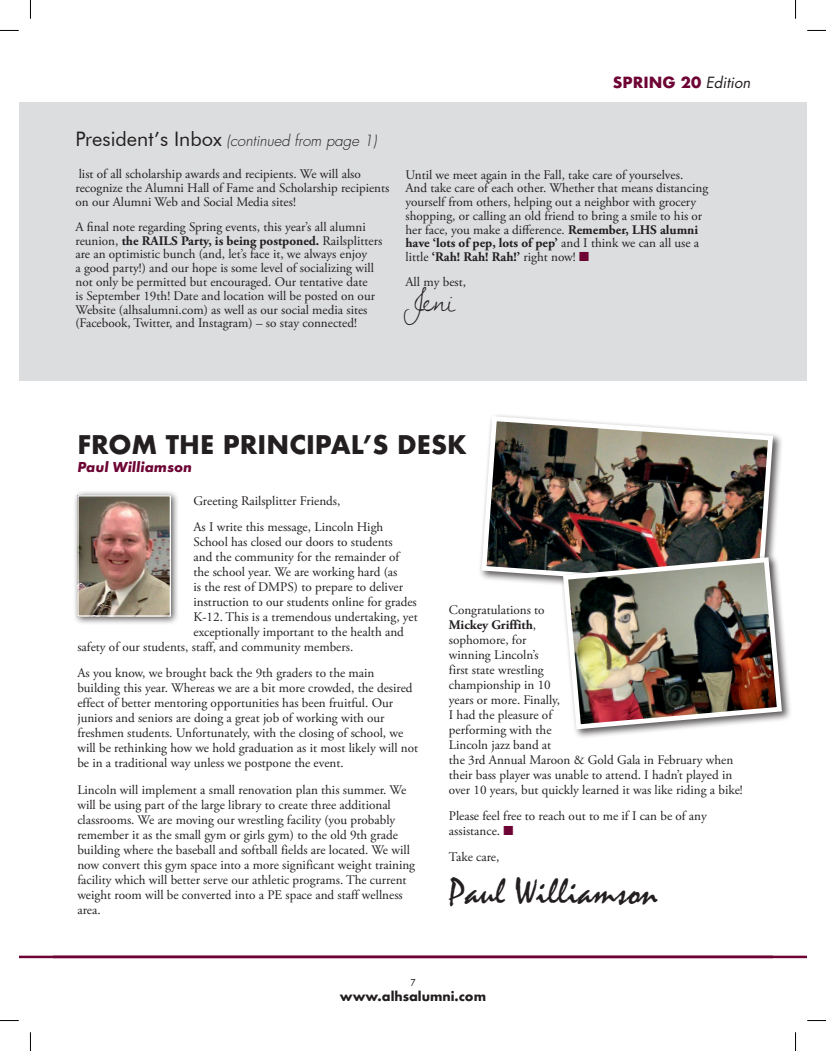
<style>
.page{position:relative;width:826px;height:1051px;background:#fff}
.page>*{position:absolute;margin:0;border:0;box-sizing:border-box;transform-origin:0 0}
.t1{font:37.5px "Mistral";color:#231f20}
.t2{font:30px "Dawningofa New Day";color:#231f20}
.t3{font:700 25px "Futura";color:#231f20}
.t4{font:italic 300 15px "Futura Std";color:#231f20}
.t5{font:700 15px "Futura";color:#6d0434}
.t6{font:15px "Futura TOT Bold Obli";color:#6d0434}
.t7{font:13.12px/15px "Adobe Garamond Pro";color:#231f20}
.t8{font:700 12.5px "Futura";color:#231f20}
.t9{font:10px "Futura BT";color:#231f20}
.s1{font-family:"Futura Std";font-weight:400;font-style:italic;color:#231f20}
.s2{font-family:"Futura BT";font-weight:400;font-style:normal;font-size:20px}
.s3{font-weight:700}
.s4{color:#6d0434}
</style>
<div class="page">
<hr style="left:19px;top:956px;width:754px;height:2px;background:#6d0434">
<div style="left:72px;top:490px;width:107px;height:135px;background:#231f20;opacity:.75"></div>
<img style="left:79px;top:497px;width:90px;height:118px">
<div style="left:77px;top:495px;width:94px;height:122px;border:1px solid #fff"></div>
<hr style="left:53px;top:956px;width:754px;height:2px;background:#6d0434">
<div style="left:19px;top:102px;width:788px;height:279px;background:#dcdddf"></div>
<div style="left:479px;top:413px;width:304px;height:187px;background:#231f20;opacity:.75"></div>
<img style="left:479px;top:414px;width:296px;height:179px">
<div style="left:560px;top:554px;width:232px;height:185px;background:#231f20;opacity:.75"></div>
<img style="left:560px;top:555px;width:224px;height:177px">
<svg style="left:0;top:30px;width:19px;height:1px"></svg>
<svg style="left:807px;top:30px;width:19px;height:1px"></svg>
<svg style="left:0;top:1020px;width:19px;height:1px"></svg>
<svg style="left:807px;top:1020px;width:19px;height:1px"></svg>
<svg style="left:30px;top:0;width:1px;height:19px"></svg>
<svg style="left:30px;top:1032px;width:1px;height:19px"></svg>
<svg style="left:795px;top:0;width:1px;height:19px"></svg>
<svg style="left:795px;top:1032px;width:1px;height:19px"></svg>
<p class="t5" style="left:613px;top:71px;width:139px">SPRING 20 <span class="s1">Edition</span></p>
<p class="t4" style="left:75px;top:132px;width:303px"><span class="s2">President’s Inbox</span> (continued from page 1)</p>
<p class="t7" style="left:75px;top:168px;width:315px;line-height:13.8px">list of all scholarship awards and recipients. We will also recognize the Alumni Hall of Fame and Scholarship recipients on our Alumni Web and Social Media sites!</p>
<p class="t7" style="left:75px;top:220px;width:308px;line-height:13.8px">A final note regarding Spring events, this year’s all alumni reunion, <span class="s3">the RAILS Party, is being postponed.</span> Railsplitters are an optimistic bunch (and, let’s face it, we always enjoy<br>a good party!) and our hope is some level of socializing will not only be permitted but encouraged. Our tentative date<br>is September 19th! Date and location will be posted on our Website (alhsalumni.com) as well as our social media sites (Facebook, Twitter, and Instagram) – so stay connected!</p>
<p class="t7" style="left:405px;top:168px;width:304px;line-height:13.8px">Until we meet again in the Fall, take care of yourselves.<br>And take care of each other. Whether that means distancing yourself from others, helping out a neighbor with grocery shopping, or calling an old friend to bring a smile to his or her face, you make a difference. <span class="s3">Remember, LHS alumni have ‘lots of pep, lots of pep’</span> and I think we can all use a little <span class="s3">‘Rah! Rah! Rah!’</span> right now! <span class="s4">■</span></p>
<p class="t7" style="left:405px;top:275px;width:62px">All my best,</p>
<h2 class="t2" style="left:405px;top:283px;width:51px">Jeni</h2>
<h3 class="t3" style="left:77px;top:427px;width:391px">FROM THE PRINCIPAL’S DESK</h3>
<p class="t6" style="left:77px;top:458px;width:116px">Paul Williamson</p>
<p class="t7" style="left:193px;top:488px;width:191px;line-height:26.2px">Greeting Railsplitter Friends,<br>As I write this message, Lincoln High</p>
<p class="t7" style="left:193px;top:535px;width:201px">School has closed our doors to students</p>
<p class="t7" style="left:193px;top:550px;width:207px">and the community for the remainder of</p>
<p class="t7" style="left:193px;top:565px;width:205px">the school year. We are working hard (as</p>
<p class="t7" style="left:193px;top:580px;width:211px">is the rest of DMPS) to prepare to deliver</p>
<p class="t7" style="left:193px;top:595px;width:225px">instruction to our students online for grades</p>
<p class="t7" style="left:193px;top:610px;width:226px">K-12. This is a tremendous undertaking, yet</p>
<p class="t7" style="left:193px;top:625px;width:212px">exceptionally important to the health and</p>
<p class="t7" style="left:77px;top:640px;width:277px">safety of our students, staff, and community members.</p>
<p class="t7" style="left:77px;top:666px;width:342px">As you know, we brought back the 9th graders to the main building this year. Whereas we are a bit more crowded, the desired effect of better mentoring opportunities has been fruitful. Our juniors and seniors are doing a great job of working with our freshmen students. Unfortunately, with the closing of school, we will be rethinking how we hold graduation as it most likely will not be in a traditional way unless we postpone the event.</p>
<p class="t7" style="left:77px;top:782px;width:339px">Lincoln will implement a small renovation plan this summer. We will be using part of the large library to create three additional classrooms. We are moving our wrestling facility (you probably remember it as the small gym or girls gym) to the old 9th grade building where the baseball and softball fields are located. We will now convert this gym space into a more significant weight training facility which will better serve our athletic programs. The current weight room will be converted into a PE space and staff wellness area.</p>
<p class="t7" style="left:449px;top:602px;width:295px">Congratulations to<br><span class="s3">Mickey Griffith</span>,<br>sophomore, for<br>winning Lincoln’s<br>first state wrestling<br>championship in 10<br>years or more. Finally,<br>I had the pleasure of<br>performing with the<br>Lincoln jazz band at<br>the 3rd Annual Maroon &amp; Gold Gala in February when their bass player was unable to attend. I hadn’t played in over 10 years, but quickly learned it was like riding a bike!</p>
<p class="t7" style="left:449px;top:809px;width:259px">Please feel free to reach out to me if I can be of any assistance. <span class="s4">■</span></p>
<p class="t7" style="left:449px;top:850px;width:52px">Take care,</p>
<h1 class="t1" style="left:449px;top:870px;width:210px">Paul Williamson</h1>
<p class="t9" style="left:410px;top:977px;width:7px">7</p>
<p class="t8" style="left:340px;top:987px;width:148px">www.alhsalumni.com</p>
</div>
